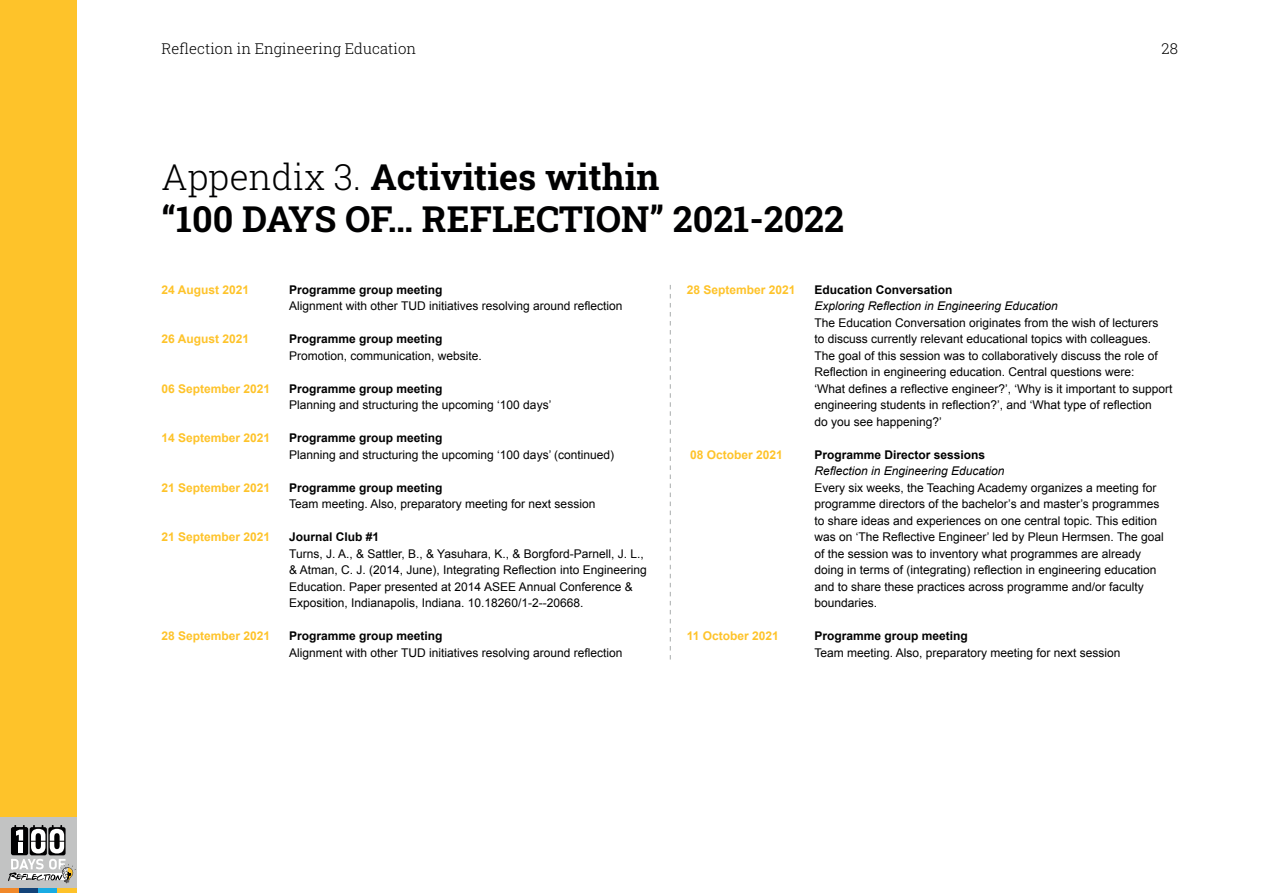
<style>
.page{position:relative;width:1263px;height:893px;background:#fff}
.page>*{position:absolute;margin:0;border:0;box-sizing:border-box;transform-origin:0 0}
.t1{font:700 36px/42px "Roboto Slab";color:#000001}
.t2{font:300 15px "Roboto Slab";color:#000001}
.t3{font:12px/16.5px "Arial";color:#000001}
.t4{font:700 12px "Arial";color:#000001}
.t5{font:700 12px "Arial";color:#fec32a}
.t6{font:italic 12px "Arial";color:#000001}
.s1{font-weight:300}
</style>
<div class="page">
<div style="left:0;top:816px;width:77px;height:77px;background:#c2c3c3"></div>
<div style="left:0;top:888px;width:19px;height:5px;background:#f18829"></div>
<div style="left:19px;top:888px;width:19px;height:5px;background:#134378"></div>
<div style="left:38px;top:888px;width:19px;height:5px;background:#19abe3"></div>
<div style="left:57px;top:888px;width:20px;height:5px;background:#fec229"></div>
<svg style="left:8px;top:859px;width:68px;height:24px"></svg>
<svg style="left:30px;top:827px;width:17px;height:28px"></svg>
<svg style="left:48px;top:827px;width:18px;height:28px"></svg>
<div style="left:11px;top:827px;width:17px;height:28px;background:#000001;border-radius:2px"></div>
<svg style="left:31px;top:825px;width:33px;height:28px"></svg>
<svg style="left:14px;top:825px;width:11px;height:16px"></svg>
<hr style="left:19px;top:841px;width:4px;height:11px;background:#fff">
<svg style="left:670px;top:285px;width:1px;height:374px"></svg>
<div style="left:0;top:0;width:77px;height:816px;background:#fec32a"></div>
<p class="t2" style="left:162px;top:38px;width:256px">Reflection in Engineering Education</p>
<p class="t2" style="left:1161px;top:38px;width:18px">28</p>
<h1 class="t1" style="left:162px;top:155px;width:684px"><span class="s1">Appendix 3.</span> Activities within<br>“100 DAYS OF… REFLECTION” 2021-2022</h1>
<p class="t5" style="left:162px;top:281px;width:89px">24 August 2021</p>
<p class="t4" style="left:289px;top:281px;width:155px">Programme group meeting</p>
<p class="t3" style="left:289px;top:298px;width:335px">Alignment with other TUD initiatives resolving around reflection</p>
<p class="t5" style="left:162px;top:331px;width:89px">26 August 2021</p>
<p class="t4" style="left:289px;top:331px;width:155px">Programme group meeting</p>
<p class="t3" style="left:289px;top:347px;width:194px">Promotion, communication, website.</p>
<p class="t5" style="left:162px;top:380px;width:110px">06 September 2021</p>
<p class="t4" style="left:289px;top:380px;width:155px">Programme group meeting</p>
<p class="t3" style="left:289px;top:397px;width:264px">Planning and structuring the upcoming ‘100 days’</p>
<p class="t5" style="left:162px;top:430px;width:110px">14 September 2021</p>
<p class="t4" style="left:289px;top:430px;width:155px">Programme group meeting</p>
<p class="t3" style="left:289px;top:446px;width:327px">Planning and structuring the upcoming ‘100 days’ (continued)</p>
<p class="t5" style="left:162px;top:479px;width:110px">21 September 2021</p>
<p class="t4" style="left:289px;top:479px;width:155px">Programme group meeting</p>
<p class="t3" style="left:289px;top:496px;width:308px">Team meeting. Also, preparatory meeting for next session</p>
<p class="t5" style="left:162px;top:529px;width:110px">21 September 2021</p>
<p class="t4" style="left:289px;top:529px;width:92px">Journal Club #1</p>
<p class="t3" style="left:289px;top:545px;width:359px">Turns, J. A., &amp; Sattler, B., &amp; Yasuhara, K., &amp; Borgford-Parnell, J. L., &amp; Atman, C. J. (2014, June), Integrating Reflection into Engineering Education. Paper presented at 2014 ASEE Annual Conference &amp; Exposition, Indianapolis, Indiana. 10.18260/1-2--20668.</p>
<p class="t5" style="left:162px;top:628px;width:110px">28 September 2021</p>
<p class="t4" style="left:289px;top:628px;width:155px">Programme group meeting</p>
<p class="t3" style="left:289px;top:644px;width:335px">Alignment with other TUD initiatives resolving around reflection</p>
<p class="t5" style="left:687px;top:281px;width:110px">28 September 2021</p>
<p class="t4" style="left:814px;top:281px;width:140px">Education Conversation</p>
<p class="t6" style="left:814px;top:298px;width:245px">Exploring Reflection in Engineering Education</p>
<p class="t3" style="left:814px;top:314px;width:360px">The Education Conversation originates from the wish of lecturers<br>to discuss currently relevant educational topics with colleagues.<br>The goal of this session was to collaboratively discuss the role of Reflection in engineering education. Central questions were:<br>‘What defines a reflective engineer?’, ‘Why is it important to support engineering students in reflection?’, and ‘What type of reflection<br>do you see happening?’</p>
<p class="t5" style="left:690px;top:446px;width:94px">08 October 2021</p>
<p class="t4" style="left:814px;top:446px;width:172px">Programme Director sessions</p>
<p class="t6" style="left:814px;top:463px;width:192px">Reflection in Engineering Education</p>
<p class="t3" style="left:814px;top:479px;width:351px">Every six weeks, the Teaching Academy organizes a meeting for programme directors of the bachelor’s and master’s programmes to share ideas and experiences on one central topic. This edition was on ‘The Reflective Engineer’ led by Pleun Hermsen. The goal of the session was to inventory what programmes are already doing in terms of (integrating) reflection in engineering education and to share these practices across programme and/or faculty boundaries.</p>
<p class="t5" style="left:687px;top:628px;width:94px">11 October 2021</p>
<p class="t4" style="left:814px;top:628px;width:155px">Programme group meeting</p>
<p class="t3" style="left:814px;top:644px;width:308px">Team meeting. Also, preparatory meeting for next session</p>
</div>
